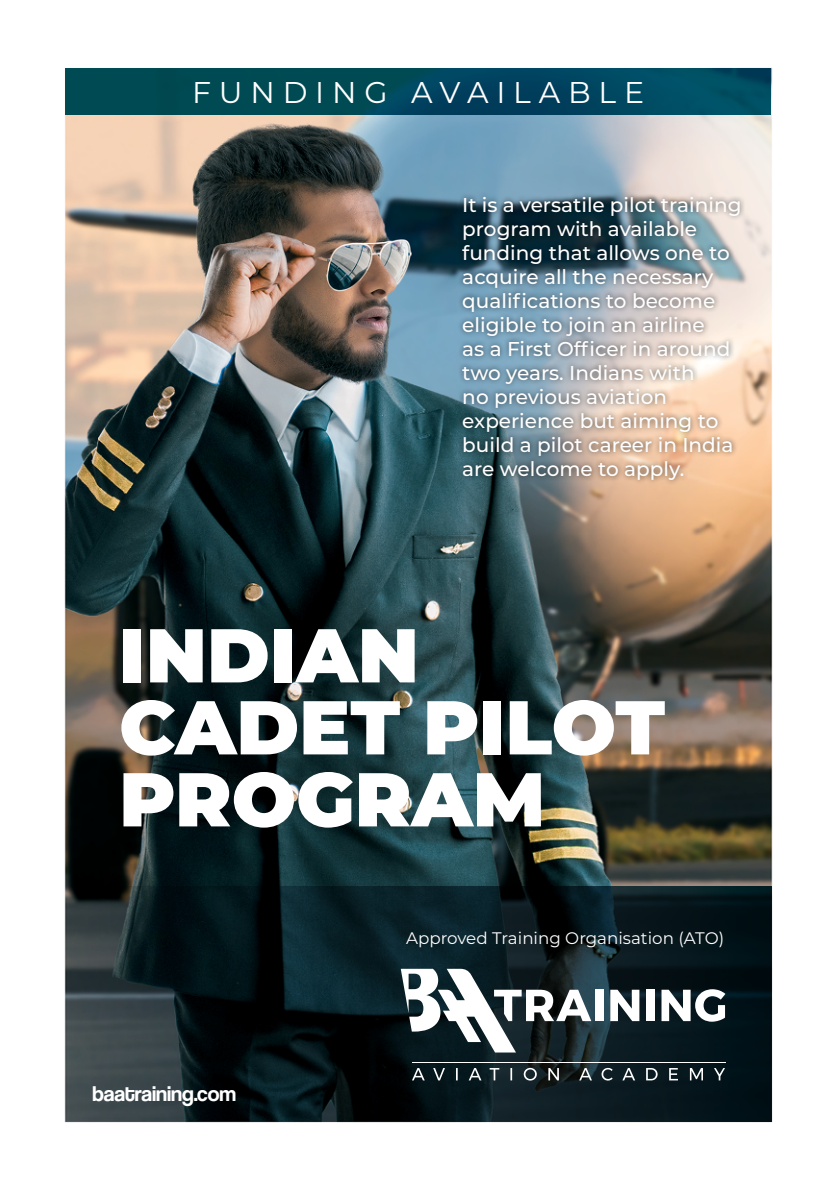
<style>
.page{position:relative;width:840px;height:1191px;background:#fff}
.page>*{position:absolute;margin:0;border:0;box-sizing:border-box;transform-origin:0 0}
.t1{font:900 76px/72px "Montserrat";color:#fff}
.t2{font:30px "Montserrat";letter-spacing:.26em;color:#fff}
.t3{font:22px "Coolvetica Rg";color:#fff}
.t4{font:500 20px/24px "Montserrat";color:#fff}
.t5{font:16.6px "Montserrat";color:#fff}
</style>
<div class="page">
<img style="left:64px;top:67px;width:709px;height:1056px">
<div style="left:65px;top:68px;width:705px;height:47px;background:linear-gradient(to right,#00494f,#004866)"></div>
<svg style="left:65px;top:886px;width:705px;height:235px;background:#0f1e23"></svg>
<svg style="left:661px;top:989px;width:64px;height:32px"></svg>
<div style="left:646px;top:989px;width:8px;height:32px;background:#fff"></div>
<svg style="left:610px;top:989px;width:29px;height:32px"></svg>
<div style="left:595px;top:989px;width:8px;height:32px;background:#fff"></div>
<svg style="left:400px;top:968px;width:191px;height:84px"></svg>
<hr style="left:411px;top:1062px;width:313px;height:1px;background:#fff">
<svg style="left:411px;top:1068px;width:313px;height:12px;background:#374448"></svg>
<div style="left:457px;top:191px;width:288px;height:294px;background:#000;opacity:.63"></div>
<h2 class="t2" style="left:192px;top:72px;width:453px">FUNDING AVAILABLE</h2>
<p class="t4" style="left:462px;top:192px;width:280px">It is a versatile pilot training program with available funding that allows one to acquire all the necessary qualifications to become eligible to join an airline<br>as a First Officer in around two years. Indians with<br>no previous aviation experience but aiming to build a pilot career in India are welcome to apply.</p>
<h1 class="t1" style="left:119px;top:614px;width:547px">INDIAN<br>CADET PILOT<br>PROGRAM</h1>
<p class="t3" style="left:92px;top:1081px;width:145px">baatraining.com</p>
<p class="t5" style="left:406px;top:926px;width:319px">Approved Training Organisation (ATO)</p>
</div>
